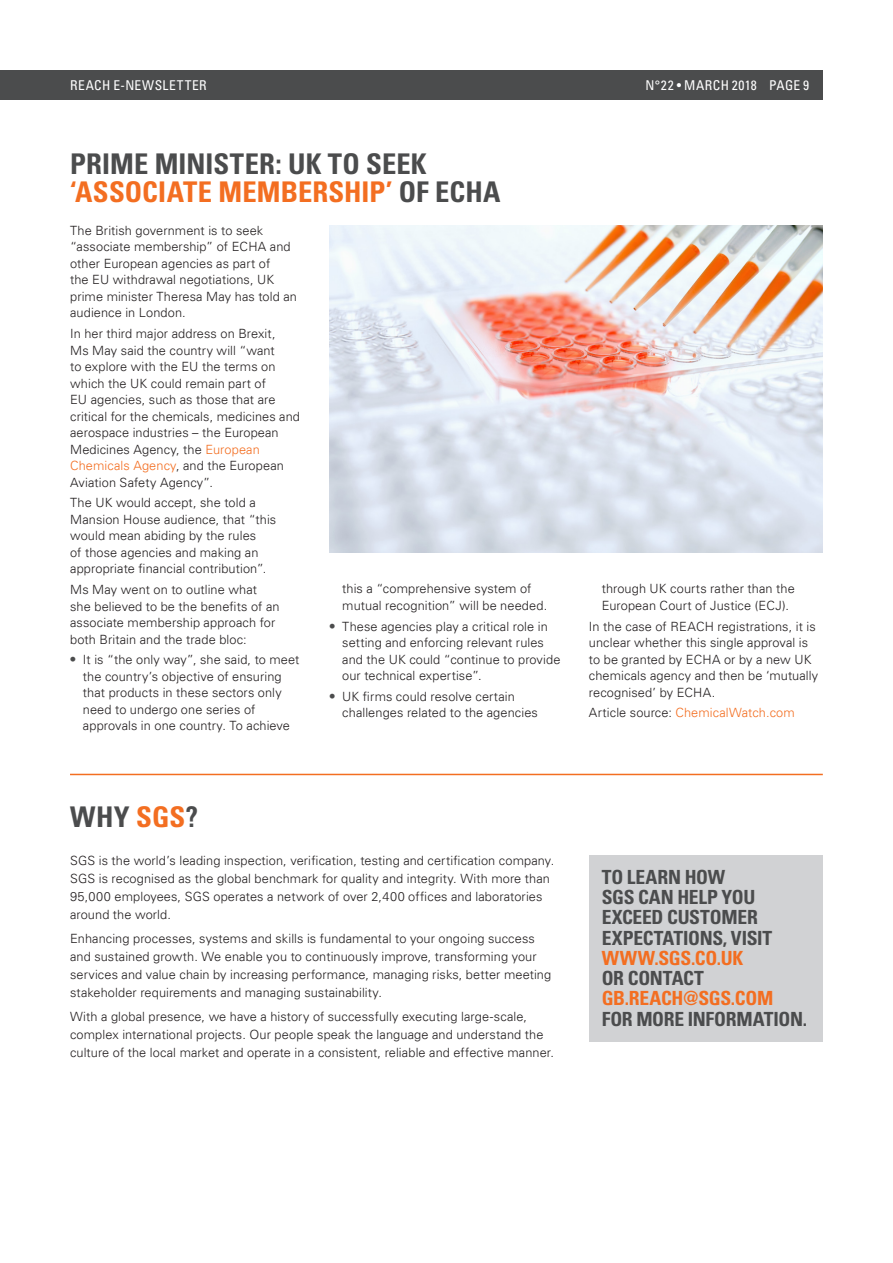
<style>
.page{position:relative;width:893px;height:1263px;background:#fff}
.page>*{position:absolute;margin:0;border:0;box-sizing:border-box;transform-origin:0 0}
.Heading{font:700 condensed 28.5px/28.5px "Univers LT";letter-spacing:.005em;color:#4b4c4d}
.SUBHEADINGS{font:700 condensed 19.5px/20.2px "Univers LT";letter-spacing:-.015em;color:#4b4c4d}
.t1{font:condensed 13.5px "Univers LT";letter-spacing:.035em;color:#fff}
.Body_Text{font:300 12.75px/16.5px "Univers LT";letter-spacing:.005em;color:#231f20}
.BODY_TEXT_LISTS_SPAC{font:300 12.75px/18px "Univers LT";letter-spacing:.01em;color:#231f20}
.Body_Text-2{font:300 12.75px "Univers LT";letter-spacing:.01em;color:#f36e21}
.s1{color:#f36e21}
.s2{font-weight:700;font-stretch:condensed;font-size:13.5px;color:#4b4c4d}
.s3{color:#231f20}
</style>
<div class="page">
<div style="left:0;top:70px;width:823px;height:30px;background:#4b4c4d"></div>
<hr style="left:70px;top:774px;width:753px;height:1px;background:#f36e21">
<div style="left:589px;top:855px;width:234px;height:187px;background:#d1d2d4"></div>
<img style="left:330px;top:226px;width:493px;height:326px">
<p class="t1" style="left:70px;top:77px;width:138px">REACH E-NEWSLETTER</p>
<p class="t1" style="left:645px;top:77px;width:165px">N°22 • MARCH 2018 PAGE 9</p>
<p class="Heading" style="left:70px;top:149px;width:432px">PRIME MINISTER: UK TO SEEK <span class="s1">‘ASSOCIATE MEMBERSHIP’</span> OF ECHA</p>
<p class="Body_Text" style="left:70px;top:222px;width:228px">The British government is to seek “associate membership” of ECHA and other European agencies as part of<br>the EU withdrawal negotiations, UK prime minister Theresa May has told an audience in London.</p>
<p class="Body_Text" style="left:70px;top:325px;width:231px">In her third major address on Brexit,<br>Ms May said the country will “want<br>to explore with the EU the terms on which the UK could remain part of<br>EU agencies, such as those that are critical for the chemicals, medicines and aerospace industries – the European Medicines Agency, the <span class="s1">European Chemicals Agency</span>, and the European Aviation Safety Agency”.</p>
<p class="Body_Text" style="left:70px;top:494px;width:208px">The UK would accept, she told a Mansion House audience, that “this would mean abiding by the rules<br>of those agencies and making an appropriate financial contribution”.</p>
<p class="Body_Text" style="left:70px;top:581px;width:211px">Ms May went on to outline what she believed to be the benefits of an associate membership approach for both Britain and the trade bloc:</p>
<p class="Body_Text" style="left:83px;top:651px;width:218px;text-indent:-13px"><span class="s2">•</span> It is “the only way”, she said, to meet the country’s objective of ensuring that products in these sectors only need to undergo one series of approvals in one country. To achieve</p>
<p class="Body_Text" style="left:342px;top:580px;width:206px">this a “comprehensive system of mutual recognition” will be needed.</p>
<p class="Body_Text" style="left:342px;top:618px;width:220px;text-indent:-13px"><span class="s2">•</span> These agencies play a critical role in setting and enforcing relevant rules and the UK could “continue to provide our technical expertise”.</p>
<p class="Body_Text" style="left:342px;top:688px;width:197px;text-indent:-13px"><span class="s2">•</span> UK firms could resolve certain challenges related to the agencies</p>
<p class="Heading" style="left:70px;top:802px;width:130px">WHY <span class="s1">SGS</span>?</p>
<p class="BODY_TEXT_LISTS_SPAC" style="left:70px;top:851px;width:486px">SGS is the world’s leading inspection, verification, testing and certification company.<br>SGS is recognised as the global benchmark for quality and integrity. With more than 95,000 employees, SGS operates a network of over 2,400 offices and laboratories around the world.</p>
<p class="BODY_TEXT_LISTS_SPAC" style="left:70px;top:929px;width:483px">Enhancing processes, systems and skills is fundamental to your ongoing success and sustained growth. We enable you to continuously improve, transforming your services and value chain by increasing performance, managing risks, better meeting stakeholder requirements and managing sustainability.</p>
<p class="BODY_TEXT_LISTS_SPAC" style="left:70px;top:1007px;width:485px">With a global presence, we have a history of successfully executing large-scale, complex international projects. Our people speak the language and understand the culture of the local market and operate in a consistent, reliable and effective manner.</p>
<p class="Body_Text" style="left:602px;top:580px;width:195px">through UK courts rather than the<br>European Court of Justice (ECJ).</p>
<p class="Body_Text" style="left:589px;top:618px;width:231px">In the case of REACH registrations, it is unclear whether this single approval is to be granted by ECHA or by a new UK chemicals agency and then be ‘mutually recognised’ by ECHA.</p>
<p class="Body_Text-2" style="left:589px;top:705px;width:207px"><span class="s3">Article source:</span> ChemicalWatch.com</p>
<p class="SUBHEADINGS" style="left:602px;top:867px;width:207px">TO LEARN HOW<br>SGS CAN HELP YOU<br>EXCEED CUSTOMER<br>EXPECTATIONS, VISIT<br><span class="s1">WWW.SGS.CO.UK<br></span>OR CONTACT<br><span class="s1">GB.REACH@SGS.COM<br></span>FOR MORE INFORMATION.</p>
</div>
